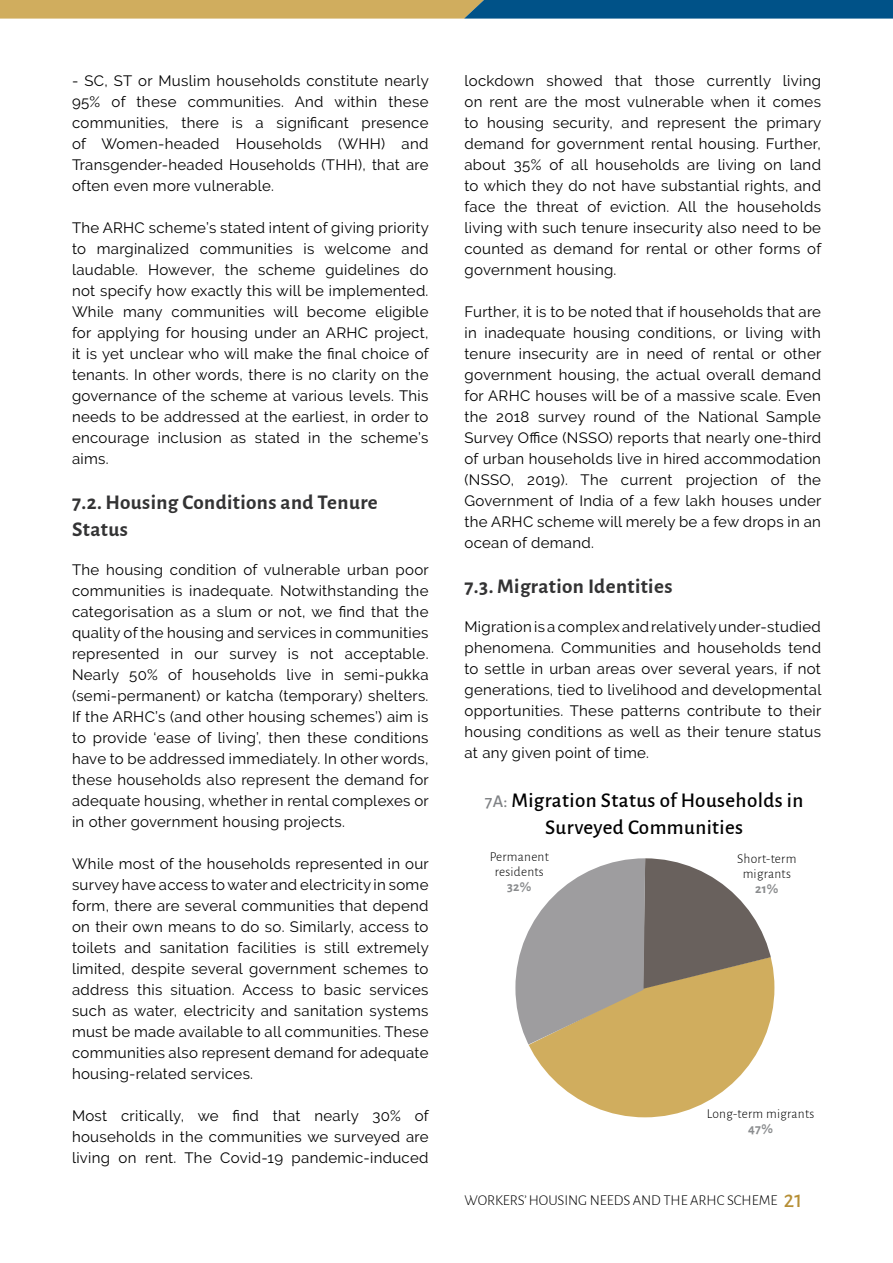
<style>
.page{position:relative;width:893px;height:1263px;background:#fff}
.page>*{position:absolute;margin:0;border:0;box-sizing:border-box;transform-origin:0 0}
.t1{font:700 21px/27px "Alegreya Sans";letter-spacing:.02em;color:#333334}
.t2{font:500 21px/27px "Alegreya Sans";letter-spacing:.02em;color:#000;text-align:center}
.t3{font:15px/21px "Raleway";letter-spacing:.02em;color:#000;text-align:justify}
.t4{font:300 15px "Alegreya Sans";letter-spacing:-.005em;color:#000}
.t5{font:300 13.5px/15px "Alegreya Sans";letter-spacing:.02em;color:#000;text-align:center}
.t6{font:700 13.5px "Alegreya Sans";color:#8a8c8e}
.s1{font-size:18px;color:#808285}
.s2{font-weight:500;font-size:21px;color:#b68f36}
</style>
<div class="page">
<svg style="left:0;top:0;width:893px;height:19px;background:#718474"></svg>
<svg style="left:515px;top:858px;width:259px;height:259px"></svg>
<p class="t3" style="left:72px;top:70px;width:358px">- SC, ST or Muslim households constitute nearly 95% of these communities. And within these communities, there is a significant presence of Women-headed Households (WHH) and Transgender-headed Households (THH), that are often even more vulnerable.</p>
<p class="t3" style="left:72px;top:217px;width:358px">The ARHC scheme’s stated intent of giving priority to marginalized communities is welcome and laudable. However, the scheme guidelines do not specify how exactly this will be implemented.<br>While many communities will become eligible for applying for housing under an ARHC project, it is yet unclear who will make the final choice of tenants. In other words, there is no clarity on the governance of the scheme at various levels. This needs to be addressed at the earliest, in order to encourage inclusion as stated in the scheme’s aims.</p>
<h1 class="t1" style="left:72px;top:487px;width:307px">7.2. Housing Conditions and Tenure<br>Status</h1>
<p class="t3" style="left:72px;top:559px;width:358px">The housing condition of vulnerable urban poor communities is inadequate. Notwithstanding the categorisation as a slum or not, we find that the quality of the housing and services in communities represented in our survey is not acceptable.<br>Nearly 50% of households live in semi-pukka (semi-permanent) or katcha (temporary) shelters.<br>If the ARHC’s (and other housing schemes’) aim is to provide ‘ease of living’, then these conditions have to be addressed immediately. In other words, these households also represent the demand for adequate housing, whether in rental complexes or in other government housing projects.</p>
<p class="t3" style="left:72px;top:853px;width:358px">While most of the households represented in our survey have access to water and electricity in some form, there are several communities that depend on their own means to do so. Similarly, access to toilets and sanitation facilities is still extremely limited, despite several government schemes to address this situation. Access to basic services such as water, electricity and sanitation systems must be made available to all communities. These communities also represent demand for adequate housing-related services.</p>
<p class="t3" style="left:72px;top:1105px;width:358px">Most critically, we find that nearly 30% of households in the communities we surveyed are living on rent. The Covid-19 pandemic-induced</p>
<p class="t3" style="left:464px;top:70px;width:358px">lockdown showed that those currently living on rent are the most vulnerable when it comes to housing security, and represent the primary demand for government rental housing. Further, about 35% of all households are living on land to which they do not have substantial rights, and face the threat of eviction. All the households living with such tenure insecurity also need to be counted as demand for rental or other forms of government housing.</p>
<p class="t3" style="left:464px;top:301px;width:358px">Further, it is to be noted that if households that are in inadequate housing conditions, or living with tenure insecurity are in need of rental or other government housing, the actual overall demand for ARHC houses will be of a massive scale. Even the 2018 survey round of the National Sample Survey Office (NSSO) reports that nearly one-third of urban households live in hired accommodation (NSSO, 2019). The current projection of the Government of India of a few lakh houses under the ARHC scheme will merely be a few drops in an ocean of demand.</p>
<h1 class="t1" style="left:464px;top:571px;width:209px">7.3. Migration Identities</h1>
<p class="t3" style="left:464px;top:616px;width:358px">Migration is a complex and relatively under-studied phenomena. Communities and households tend to settle in urban areas over several years, if not generations, tied to livelihood and developmental opportunities. These patterns contribute to their housing conditions as well as their tenure status at any given point of time.</p>
<h1 class="t2" style="left:485px;top:785px;width:320px"><span class="s1">7A:</span> Migration Status of Households in<br>Surveyed Communities</h1>
<p class="t5" style="left:490px;top:849px;width:61px">Permanent residents</p>
<p class="t6" style="left:507px;top:877px;width:26px">32%</p>
<p class="t5" style="left:737px;top:850px;width:61px">Short-term migrants</p>
<p class="t6" style="left:755px;top:878px;width:25px">21%</p>
<p class="t5" style="left:707px;top:1106px;width:109px">Long-term migrants</p>
<p class="t6" style="left:748px;top:1119px;width:26px">47%</p>
<p class="t4" style="left:465px;top:1191px;width:339px">WORKERS’ HOUSING NEEDS AND THE ARHC SCHEME <span class="s2">21</span></p>
</div>
